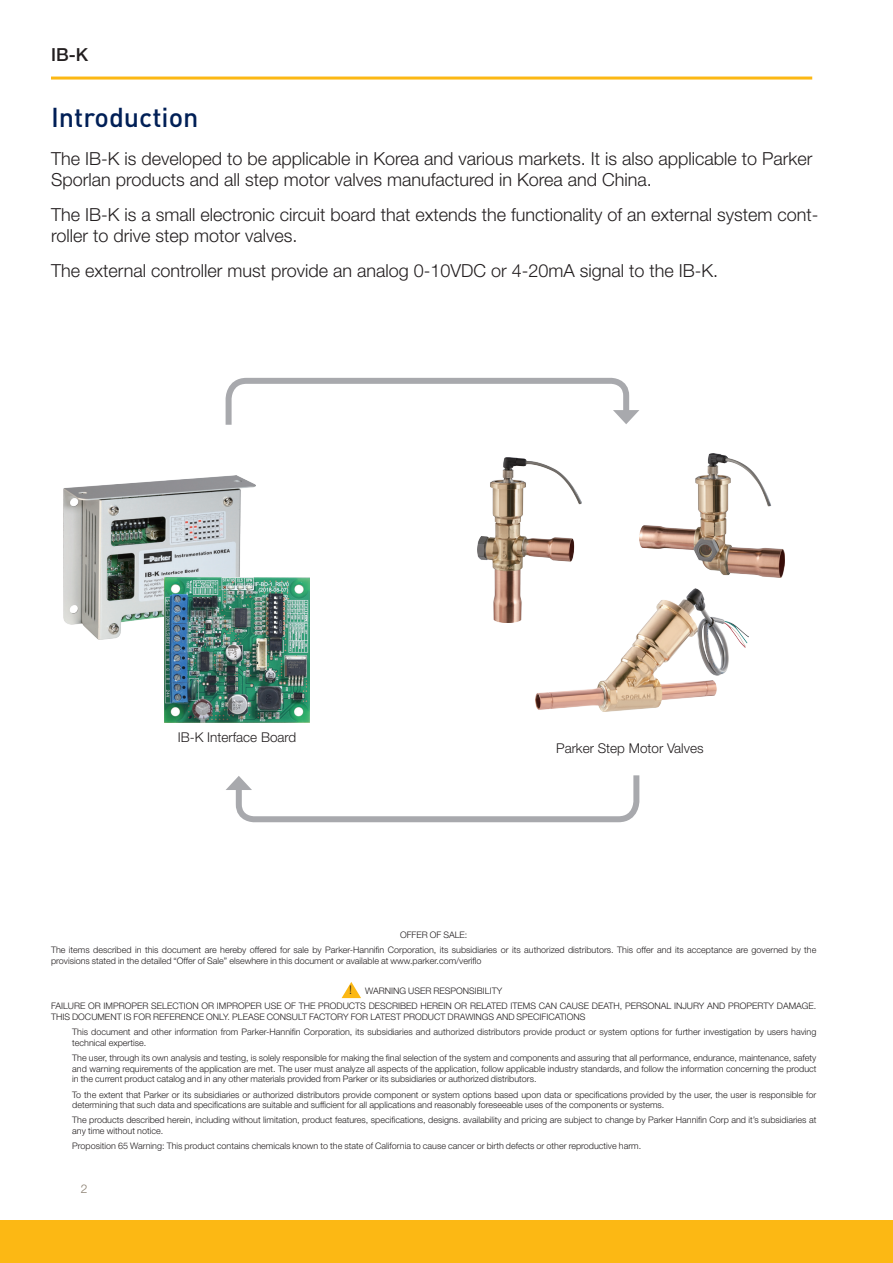
<style>
.page{position:relative;width:893px;height:1263px;background:#fff}
.page>*{position:absolute;margin:0;border:0;box-sizing:border-box;transform-origin:0 0}
.T_Heading2{font:500 27px "DINOT";color:#001f56}
.T_Body_Text_Extra{font:300 18px/21.6px "Helvetica Neue LT Std";color:#231f20}
.t1{font:500 18px "Helvetica Neue LT Std";color:#231f20}
.T_Body_Text{font:300 13.5px "Helvetica Neue LT Std";color:#231f20}
.T_Pagenumber_left{font:300 12px "Helvetica Neue LT Std";color:#887d6e}
.body{font:300 12px "Helvetica Neue";color:#231f20}
.body-2{font:300 9px/10.8px "Helvetica Neue";color:#231f20}
</style>
<div class="page">
<hr style="left:51px;top:77px;width:761px;height:3px;background:#fcb814">
<div style="left:0;top:1220px;width:893px;height:43px;background:#fcb814"></div>
<img style="left:536px;top:588px;width:213px;height:123px">
<img style="left:477px;top:457px;width:104px;height:165px">
<img style="left:639px;top:453px;width:145px;height:125px">
<svg style="left:225px;top:377px;width:414px;height:48px"></svg>
<svg style="left:226px;top:775px;width:414px;height:48px"></svg>
<img style="left:63px;top:475px;width:192px;height:165px">
<img style="left:164px;top:577px;width:146px;height:145px">
<svg style="left:342px;top:982px;width:19px;height:16px"></svg>
<h2 class="t1" style="left:51px;top:44px;width:39px">IB-K</h2>
<p class="T_Heading2" style="left:51px;top:99px;width:149px">Introduction</p>
<p class="T_Body_Text_Extra" style="left:51px;top:147px;width:763px">The IB-K is developed to be applicable in Korea and various markets. It is also applicable to Parker<br>Sporlan products and all step motor valves manufactured in Korea and China.</p>
<p class="T_Body_Text_Extra" style="left:51px;top:203px;width:769px">The IB-K is a small electronic circuit board that extends the functionality of an external system cont&shy;roller to drive step motor valves.</p>
<p class="T_Body_Text_Extra" style="left:51px;top:259px;width:669px">The external controller must provide an analog 0-10VDC or 4-20mA signal to the IB-K.</p>
<p class="T_Body_Text" style="left:178px;top:729px;width:120px">IB-K Interface Board</p>
<p class="T_Body_Text" style="left:556px;top:740px;width:149px">Parker Step Motor Valves</p>
<p class="body-2" style="left:400px;top:929px;width:69px">OFFER OF SALE:</p>
<p class="body-2" style="left:51px;top:944px;width:767px">The items described in this document are hereby offered for sale by Parker-Hannifin Corporation, its subsidiaries or its authorized distributors. This offer and its acceptance are governed by the provisions stated in the detailed “Offer of Sale” elsewhere in this document or available at www.parker.com/veriflo</p>
<p class="body-2" style="left:365px;top:985px;width:139px">WARNING USER RESPONSIBILITY</p>
<p class="body-2" style="left:51px;top:1000px;width:767px">FAILURE OR IMPROPER SELECTION OR IMPROPER USE OF THE PRODUCTS DESCRIBED HEREIN OR RELATED ITEMS CAN CAUSE DEATH, PERSONAL INJURY AND PROPERTY DAMAGE.<br>THIS DOCUMENT IS FOR REFERENCE ONLY. PLEASE CONSULT FACTORY FOR LATEST PRODUCT DRAWINGS AND SPECIFICATIONS</p>
<p class="body-2" style="left:72px;top:1026px;width:746px">This document and other information from Parker-Hannifin Corporation, its subsidiaries and authorized distributors provide product or system options for further investigation by users having technical expertise.</p>
<p class="body-2" style="left:72px;top:1052px;width:746px;text-align:justify">The user, through its own analysis and testing, is solely responsible for making the final selection of the system and components and assuring that all performance, endurance, maintenance, safety and warning requirements of the application are met. The user must analyze all aspects of the application, follow applicable industry standards, and follow the information concerning the product in the current product catalog and in any other materials provided from Parker or its subsidiaries or authorized distributors.</p>
<p class="body-2" style="left:72px;top:1089px;width:746px">To the extent that Parker or its subsidiaries or authorized distributors provide component or system options based upon data or specifications provided by the user, the user is responsible for determining that such data and specifications are suitable and sufficient for all applications and reasonably foreseeable uses of the components or systems.</p>
<p class="body-2" style="left:72px;top:1114px;width:746px">The products described herein, including without limitation, product features, specifications, designs. availability and pricing are subject to change by Parker Hannifin Corp and it’s subsidiaries at any time without notice.</p>
<p class="body-2" style="left:72px;top:1140px;width:570px">Proposition 65 Warning: This product contains chemicals known to the state of California to cause cancer or birth defects or other reproductive harm.</p>
<p class="body" style="left:349px;top:982px;width:4px">!</p>
<p class="T_Pagenumber_left" style="left:81px;top:1181px;width:8px">2</p>
</div>
